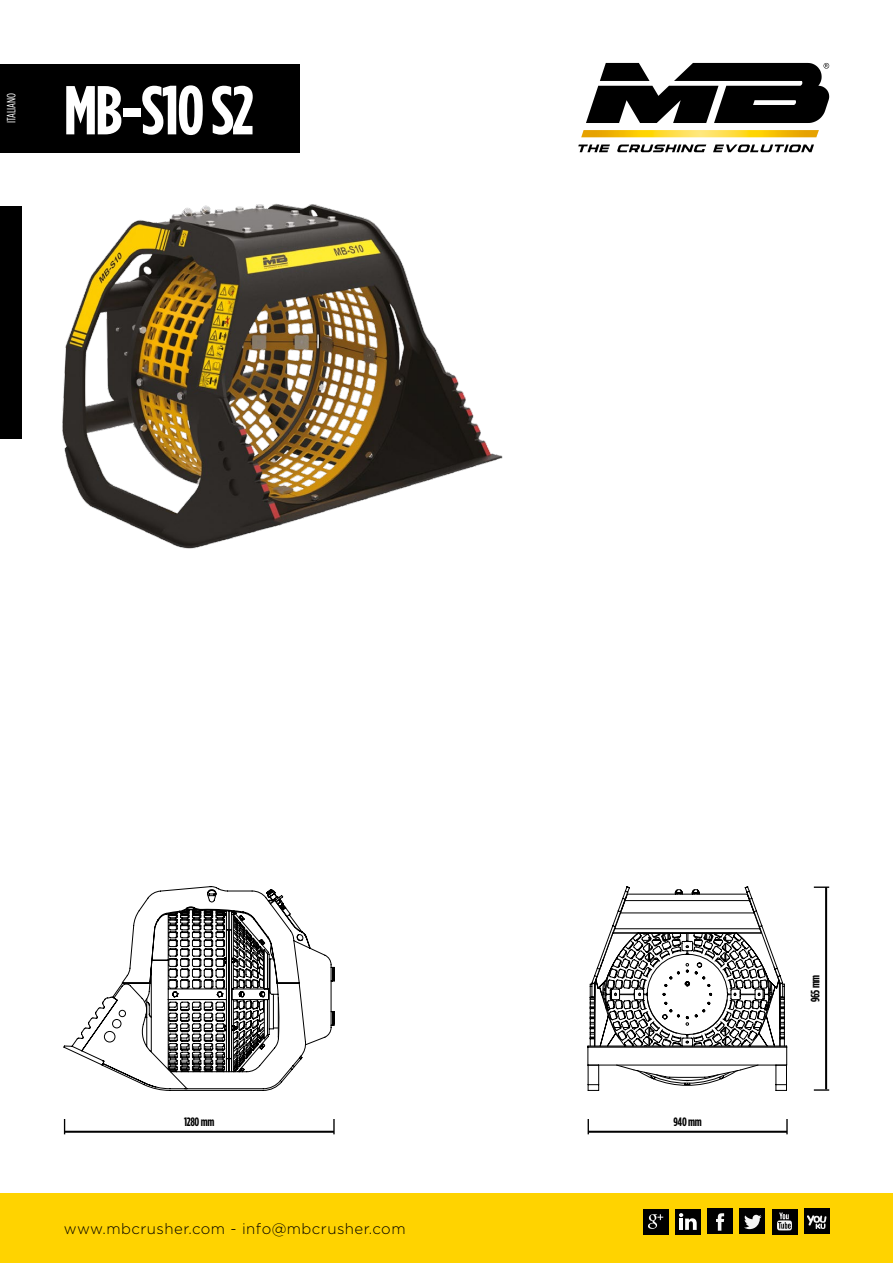
<style>
.page{position:relative;width:893px;height:1263px;background:#fff}
.page>*{position:absolute;margin:0;border:0;box-sizing:border-box;transform-origin:0 0}
.t1{font:700 69px "Gotham Condensed";letter-spacing:-.03em;color:#fff}
.t2{font:300 15px "Gotham";letter-spacing:.03em;color:#000}
.t3{font:700 12.15px "Gotham Condensed";letter-spacing:-.025em;color:#000}
.t4{font:12px "Gotham Condensed";letter-spacing:-.01em;color:#fff}
</style>
<div class="page">
<div style="left:0;top:1193px;width:893px;height:70px;background:#ffd300"></div>
<div style="left:0;top:64px;width:300px;height:88px;background:#000"></div>
<div style="left:0;top:206px;width:21px;height:232px;background:#000"></div>
<svg style="left:578px;top:145px;width:236px;height:7px"></svg>
<svg style="left:586px;top:63px;width:243px;height:60px"></svg>
<svg style="left:581px;top:130px;width:238px;height:7px;background:#f7c924"></svg>
<svg style="left:708px;top:1209px;width:25px;height:25px"></svg>
<svg style="left:772px;top:1209px;width:25px;height:25px"></svg>
<svg style="left:804px;top:1209px;width:25px;height:25px"></svg>
<svg style="left:740px;top:1209px;width:25px;height:25px"></svg>
<div style="left:643px;top:1209px;width:25px;height:25px;background:#000"></div>
<svg style="left:648px;top:1214px;width:15px;height:15px"></svg>
<div style="left:675px;top:1209px;width:25px;height:25px;background:#000"></div>
<svg style="left:679px;top:1213px;width:18px;height:17px"></svg>
<hr style="left:65px;top:1131px;width:269px;height:2px;background:#000">
<svg style="left:64px;top:1119px;width:1px;height:15px"></svg>
<svg style="left:333px;top:1119px;width:2px;height:15px"></svg>
<svg style="left:63px;top:996px;width:228px;height:95px"></svg>
<svg style="left:112px;top:886px;width:223px;height:186px"></svg>
<hr style="left:588px;top:1131px;width:199px;height:2px;background:#000">
<svg style="left:588px;top:1119px;width:1px;height:15px"></svg>
<svg style="left:786px;top:1119px;width:2px;height:15px"></svg>
<svg style="left:814px;top:1089px;width:15px;height:2px"></svg>
<svg style="left:814px;top:886px;width:15px;height:2px"></svg>
<hr style="left:825px;top:887px;width:2px;height:202px;background:#000">
<svg style="left:587px;top:886px;width:200px;height:205px"></svg>
<img style="left:21px;top:203px;width:482px;height:346px">
<p class="t4" style="left:5px;top:123px;width:31px;rotate:-90deg">ITALIANO</p>
<h1 class="t1" style="left:64px;top:71px;width:191px">MB-S10 S2</h1>
<p class="t3" style="left:184px;top:1115px;width:32px">1280 mm</p>
<p class="t3" style="left:673px;top:1115px;width:30px">940 mm</p>
<p class="t2" style="left:64px;top:1219px;width:343px">www.mbcrusher.com - info@mbcrusher.com</p>
<p class="t3" style="left:808px;top:1002px;width:29px;rotate:-90deg">965 mm</p>
</div>
